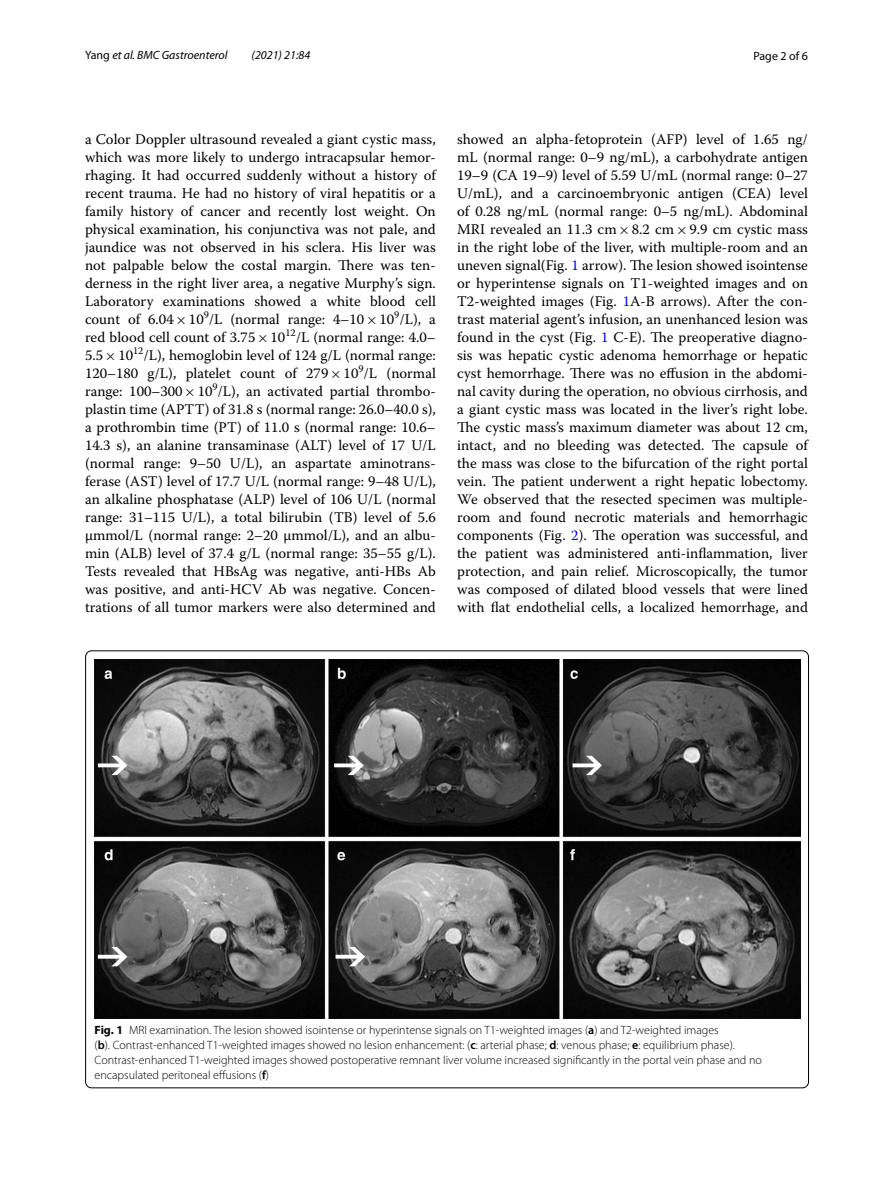
<style>
.page{position:relative;width:893px;height:1187px;background:#fff}
.page>*{position:absolute;margin:0;border:0;box-sizing:border-box;transform-origin:0 0}
.t1{font:14.7px/18px "Warnock Pro";color:#000;text-align:justify}
.t2{font:300 12px/15px "Myriad Pro";color:#000}
.t3{font:italic 12px "Myriad Pro";color:#000}
.t4{font:12px "Myriad Pro";color:#000}
.s1{font-style:normal}
.s2{font-family:"MTSY"}
.s3{color:#00f}
.s4{font-weight:700}
.s5{font-weight:600}
</style>
<div class="page">
<img style="left:94px;top:659px;width:706px;height:359px">
<p class="t3" style="left:85px;top:48px;width:144px"><span class="s1">Yang</span> et al. BMC Gastroenterol</p>
<p class="t3" style="left:252px;top:48px;width:60px">(2021) 21:84</p>
<p class="t4" style="left:753px;top:48px;width:56px">Page 2 of 6</p>
<p class="t1" style="left:85px;top:130px;width:352px">a Color Doppler ultrasound revealed a giant cystic mass, which was more likely to undergo intracapsular hemor&shy;rhaging. It had occurred suddenly without a history of recent trauma. He had no history of viral hepatitis or a family history of cancer and recently lost weight. On physical examination, his conjunctiva was not pale, and jaundice was not observed in his sclera. His liver was not palpable below the costal margin. There was ten&shy;derness in the right liver area, a negative Murphy’s sign.<br>Laboratory examinations showed a white blood cell count of 6.04<span class="s2">×</span>10<sup>9</sup>/L (normal range: 4–10<span class="s2">×</span>10<sup>9</sup>/L), a red blood cell count of 3.75<span class="s2">×</span>10<sup>12</sup>/L (normal range: 4.0– 5.5<span class="s2">×</span>10<sup>12</sup>/L), hemoglobin level of 124 g/L (normal range:<br>120–180 g/L), platelet count of 279<span class="s2">×</span>10<sup>9</sup>/L (normal range: 100–300<span class="s2">×</span>10<sup>9</sup>/L), an activated partial thrombo&shy;plastin time (APTT) of 31.8 s (normal range: 26.0–40.0 s), a prothrombin time (PT) of 11.0 s (normal range: 10.6– 14.3 s), an alanine transaminase (ALT) level of 17 U/L (normal range: 9–50 U/L), an aspartate aminotrans&shy;ferase (AST) level of 17.7 U/L (normal range: 9–48 U/L), an alkaline phosphatase (ALP) level of 106 U/L (normal range: 31–115 U/L), a total bilirubin (TB) level of 5.6 μmmol/L (normal range: 2–20 μmmol/L), and an albu&shy;min (ALB) level of 37.4 g/L (normal range: 35–55 g/L).<br>Tests revealed that HBsAg was negative, anti-HBs Ab was positive, and anti-HCV Ab was negative. Concen&shy;trations of all tumor markers were also determined and</p>
<p class="t1" style="left:457px;top:130px;width:352px">showed an alpha-fetoprotein (AFP) level of 1.65 ng/ mL (normal range: 0–9 ng/mL), a carbohydrate antigen 19–9 (CA 19–9) level of 5.59 U/mL (normal range: 0–27<br>U/mL), and a carcinoembryonic antigen (CEA) level of 0.28 ng/mL (normal range: 0–5 ng/mL). Abdominal MRI revealed an 11.3 cm<span class="s2">×</span>8.2 cm<span class="s2">×</span>9.9 cm cystic mass in the right lobe of the liver, with multiple-room and an uneven signal(Fig. <span class="s3">1</span> arrow). The lesion showed isointense or hyperintense signals on T1-weighted images and on T2-weighted images (Fig. <span class="s3">1</span>A-B arrows). After the con&shy;trast material agent’s infusion, an unenhanced lesion was found in the cyst (Fig. <span class="s3">1</span> C-E). The preoperative diagno&shy;sis was hepatic cystic adenoma hemorrhage or hepatic cyst hemorrhage. There was no effusion in the abdomi&shy;nal cavity during the operation, no obvious cirrhosis, and a giant cystic mass was located in the liver’s right lobe.<br>The cystic mass’s maximum diameter was about 12 cm, intact, and no bleeding was detected. The capsule of the mass was close to the bifurcation of the right portal vein. The patient underwent a right hepatic lobectomy.<br>We observed that the resected specimen was multiple&shy;room and found necrotic materials and hemorrhagic components (Fig. <span class="s3">2</span>). The operation was successful, and the patient was administered anti-inflammation, liver protection, and pain relief. Microscopically, the tumor was composed of dilated blood vessels that were lined with flat endothelial cells, a localized hemorrhage, and</p>
<p class="t2" style="left:95px;top:1022px;width:669px"><span class="s4">Fig. 1</span> MRI examination. The lesion showed isointense or hyperintense signals on T1-weighted images (<span class="s5">a</span>) and T2-weighted images<br>(<span class="s5">b</span>). Contrast-enhanced T1-weighted images showed no lesion enhancement: (<span class="s5">c</span>: arterial phase; <span class="s5">d</span>: venous phase; <span class="s5">e</span>: equilibrium phase).<br>Contrast-enhanced T1-weighted images showed postoperative remnant liver volume increased significantly in the portal vein phase and no encapsulated peritoneal effusions (<span class="s5">f</span>)</p>
</div>
